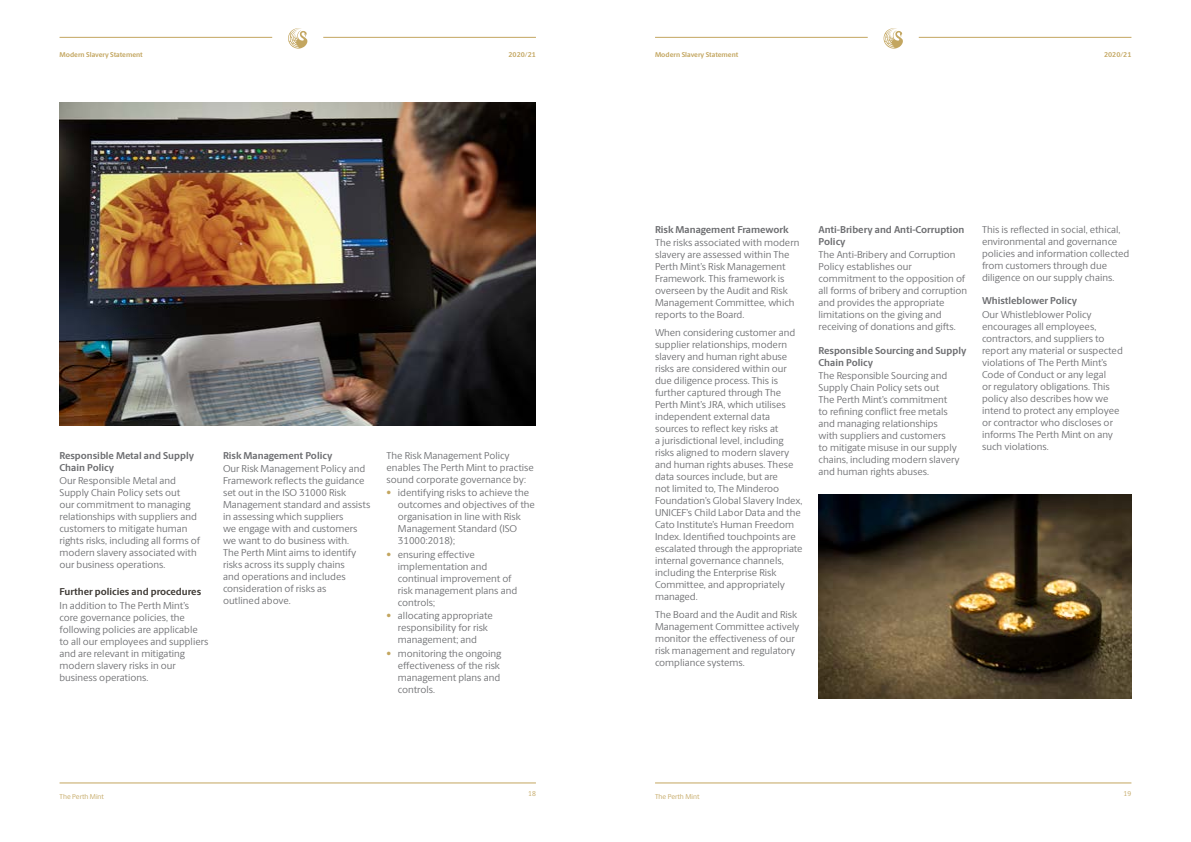
<style>
.page{position:relative;width:1191px;height:842px;background:#fff}
.page>*{position:absolute;margin:0;border:0;box-sizing:border-box;transform-origin:0 0}
.t1{font:10px/12px "Berlingske Sans";color:#6d6e71}
.t2{font:700 10px/12px "Berlingske Sans";color:#6d6e71}
.t3{font:700 10px "Berlingske Sans";color:#3e3a35}
.t4{font:700 7px "Berlingske Sans";color:#c3a660}
.t5{font:7px "Berlingske Sans";color:#c3a660}
.s1{color:#c3a660}
</style>
<div class="page">
<hr style="left:60px;top:782px;width:476px;height:1px;background:#c3a660">
<hr style="left:655px;top:782px;width:476px;height:1px;background:#c3a660">
<hr style="left:60px;top:37px;width:212px;height:1px;background:#c3a660">
<hr style="left:655px;top:37px;width:212px;height:1px;background:#c3a660">
<hr style="left:323px;top:37px;width:213px;height:1px;background:#c3a660">
<hr style="left:918px;top:37px;width:213px;height:1px;background:#c3a660">
<svg style="left:288px;top:28px;width:19px;height:21px"></svg>
<svg style="left:883px;top:28px;width:20px;height:21px"></svg>
<img style="left:60px;top:102px;width:476px;height:323px">
<img style="left:818px;top:495px;width:313px;height:204px">
<p class="t4" style="left:60px;top:50px;width:85px">Modern Slavery Statement</p>
<p class="t4" style="left:508px;top:50px;width:29px">2020/21</p>
<p class="t4" style="left:655px;top:50px;width:85px">Modern Slavery Statement</p>
<p class="t4" style="left:1104px;top:50px;width:29px">2020/21</p>
<p class="t2" style="left:60px;top:449px;width:136px">Responsible Metal and Supply<br>Chain Policy</p>
<p class="t1" style="left:60px;top:475px;width:142px">Our Responsible Metal and<br>Supply Chain Policy sets out<br>our commitment to managing relationships with suppliers and customers to mitigate human rights risks, including all forms of modern slavery associated with our business operations.</p>
<p class="t3" style="left:60px;top:584px;width:143px">Further policies and procedures</p>
<p class="t1" style="left:60px;top:600px;width:150px">In addition to The Perth Mint’s core governance policies, the following policies are applicable to all our employees and suppliers and are relevant in mitigating modern slavery risks in our business operations.</p>
<p class="t2" style="left:223px;top:449px;width:111px">Risk Management Policy</p>
<p class="t1" style="left:223px;top:463px;width:149px">Our Risk Management Policy and<br>Framework reflects the guidance set out in the ISO 31000 Risk<br>Management standard and assists in assessing which suppliers<br>we engage with and customers we want to do business with.<br>The Perth Mint aims to identify risks across its supply chains<br>and operations and includes consideration of risks as<br>outlined above.</p>
<p class="t1" style="left:386px;top:449px;width:149px">The Risk Management Policy enables The Perth Mint to practise sound corporate governance by:</p>
<p class="t1" style="left:398px;top:487px;width:139px;text-indent:-11px"><span class="s1">•</span> identifying risks to achieve the outcomes and objectives of the organisation in line with Risk<br>Management Standard (ISO<br>31000:2018);</p>
<p class="t1" style="left:398px;top:548px;width:121px;text-indent:-11px"><span class="s1">•</span> ensuring effective implementation and continual improvement of risk management plans and controls;</p>
<p class="t1" style="left:398px;top:609px;width:96px;text-indent:-11px"><span class="s1">•</span> allocating appropriate responsibility for risk management; and</p>
<p class="t1" style="left:398px;top:647px;width:105px;text-indent:-11px"><span class="s1">•</span> monitoring the ongoing effectiveness of the risk management plans and controls.</p>
<p class="t2" style="left:655px;top:223px;width:135px">Risk Management Framework</p>
<p class="t1" style="left:655px;top:236px;width:146px">The risks associated with modern slavery are assessed within The<br>Perth Mint’s Risk Management<br>Framework. This framework is overseen by the Audit and Risk<br>Management Committee, which reports to the Board.</p>
<p class="t1" style="left:655px;top:326px;width:149px">When considering customer and supplier relationships, modern slavery and human right abuse risks are considered within our due diligence process. This is further captured through The<br>Perth Mint’s JRA, which utilises independent external data sources to reflect key risks at<br>a jurisdictional level, including risks aligned to modern slavery and human rights abuses. These data sources include, but are<br>not limited to, The Minderoo<br>Foundation’s Global Slavery Index,<br>UNICEF’s Child Labor Data and the<br>Cato Institute’s Human Freedom<br>Index. Identified touchpoints are escalated through the appropriate internal governance channels, including the Enterprise Risk<br>Committee, and appropriately managed.</p>
<p class="t1" style="left:655px;top:608px;width:146px">The Board and the Audit and Risk<br>Management Committee actively monitor the effectiveness of our risk management and regulatory compliance systems.</p>
<p class="t2" style="left:818px;top:223px;width:147px">Anti-Bribery and Anti-Corruption<br>Policy</p>
<p class="t1" style="left:818px;top:248px;width:150px">The Anti-Bribery and Corruption<br>Policy establishes our commitment to the opposition of all forms of bribery and corruption and provides the appropriate limitations on the giving and receiving of donations and gifts.</p>
<p class="t2" style="left:818px;top:344px;width:149px">Responsible Sourcing and Supply<br>Chain Policy</p>
<p class="t1" style="left:818px;top:369px;width:142px">The Responsible Sourcing and<br>Supply Chain Policy sets out<br>The Perth Mint’s commitment<br>to refining conflict free metals and managing relationships with suppliers and customers<br>to mitigate misuse in our supply chains, including modern slavery and human rights abuses.</p>
<p class="t1" style="left:982px;top:223px;width:149px">This is reflected in social, ethical, environmental and governance policies and information collected from customers through due diligence on our supply chains.</p>
<p class="t2" style="left:982px;top:295px;width:97px">Whistleblower Policy</p>
<p class="t1" style="left:982px;top:308px;width:142px">Our Whistleblower Policy encourages all employees, contractors, and suppliers to report any material or suspected violations of The Perth Mint’s<br>Code of Conduct or any legal<br>or regulatory obligations. This policy also describes how we intend to protect any employee or contractor who discloses or informs The Perth Mint on any such violations.</p>
<p class="t5" style="left:528px;top:789px;width:9px">18</p>
<p class="t5" style="left:1123px;top:789px;width:9px">19</p>
<p class="t5" style="left:60px;top:792px;width:46px">The Perth Mint</p>
<p class="t5" style="left:655px;top:792px;width:46px">The Perth Mint</p>
</div>
